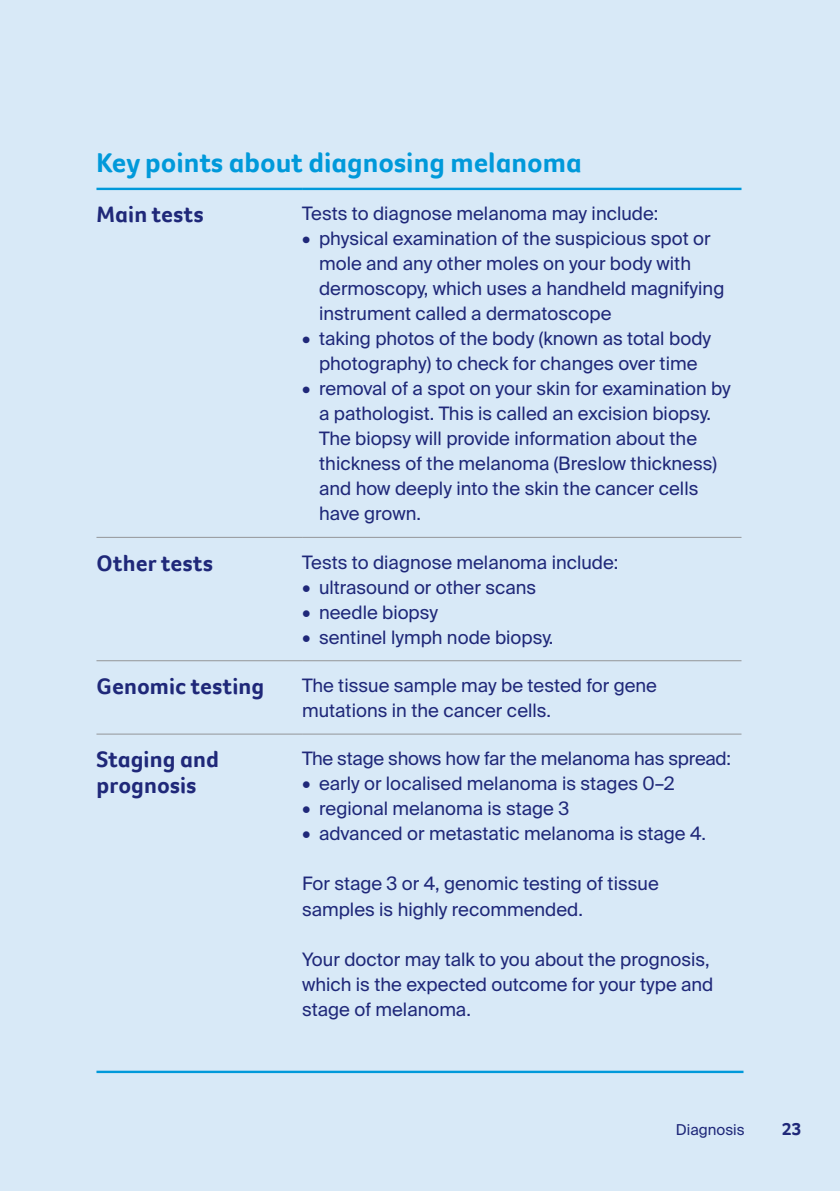
<style>
.page{position:relative;width:840px;height:1191px;background:#fff}
.page>*{position:absolute;margin:0;border:0;box-sizing:border-box;transform-origin:0 0}
._3__Key_points_head{font:700 28px "Foco CC";color:#0099da}
._3__Key_points_subhead{font:700 23px/26px "Foco CC";letter-spacing:.005em;color:#1f2879}
._3__Feature_copy_bullets{font:18.4px/25px "Suisse Intl";color:#1f2879}
._3__Feature_copy{font:18.4px/25px "Suisse Intl";color:#1f2879}
.t1{font:700 18px "Foco CC";color:#1f2879}
.t2{font:15px "Suisse Intl";color:#1f2879}
.s1{font-weight:600}
</style>
<div class="page">
<div style="left:0;top:0;width:839px;height:1191px;background:#d8e9f7"></div>
<hr style="left:96px;top:188px;width:206px;height:2px;background:#0099da">
<hr style="left:302px;top:188px;width:439px;height:2px;background:#0099da">
<hr style="left:96px;top:537px;width:206px;height:1px;background:#939598">
<hr style="left:302px;top:537px;width:439px;height:1px;background:#939598">
<hr style="left:96px;top:660px;width:206px;height:1px;background:#939598">
<hr style="left:302px;top:660px;width:439px;height:1px;background:#939598">
<hr style="left:96px;top:733px;width:206px;height:1px;background:#939598">
<hr style="left:302px;top:733px;width:439px;height:1px;background:#939598">
<hr style="left:96px;top:1070px;width:647px;height:3px;background:#0099da">
<h2 class="_3__Key_points_head" style="left:96px;top:144px;width:486px">Key points about diagnosing melanoma</h2>
<h4 class="_3__Key_points_subhead" style="left:96px;top:201px;width:109px">Main tests</h4>
<p class="_3__Feature_copy" style="left:302px;top:201px;width:357px">Tests to diagnose melanoma may include:</p>
<p class="_3__Feature_copy_bullets" style="left:319px;top:226px;width:406px;text-indent:-17px"><span class="s1">•</span> physical examination of the suspicious spot or mole and any other moles on your body with dermoscopy, which uses a handheld magnifying instrument called a dermatoscope</p>
<p class="_3__Feature_copy_bullets" style="left:302px;top:326px;width:410px;text-align:center"><span class="s1">•</span> taking photos of the body (known as total body photography) to check for changes over time</p>
<p class="_3__Feature_copy_bullets" style="left:319px;top:376px;width:413px;text-indent:-17px"><span class="s1">•</span> removal of a spot on your skin for examination by a pathologist. This is called an excision biopsy.<br>The biopsy will provide information about the thickness of the melanoma (Breslow thickness) and how deeply into the skin the cancer cells have grown.</p>
<h4 class="_3__Key_points_subhead" style="left:96px;top:549px;width:118px">Other tests</h4>
<p class="_3__Feature_copy" style="left:302px;top:550px;width:318px">Tests to diagnose melanoma include:</p>
<p class="_3__Feature_copy_bullets" style="left:302px;top:575px;width:235px">• ultrasound or other scans</p>
<p class="_3__Feature_copy_bullets" style="left:302px;top:600px;width:137px">• needle biopsy</p>
<p class="_3__Feature_copy_bullets" style="left:302px;top:625px;width:253px">• sentinel lymph node biopsy.</p>
<h4 class="_3__Key_points_subhead" style="left:96px;top:673px;width:169px">Genomic testing</h4>
<p class="_3__Feature_copy" style="left:302px;top:673px;width:356px">The tissue sample may be tested for gene mutations in the cancer cells.</p>
<h4 class="_3__Key_points_subhead" style="left:96px;top:746px;width:124px">Staging and prognosis</h4>
<p class="_3__Feature_copy" style="left:302px;top:746px;width:430px">The stage shows how far the melanoma has spread:</p>
<p class="_3__Feature_copy_bullets" style="left:302px;top:771px;width:374px">• early or localised melanoma is stages 0–2</p>
<p class="_3__Feature_copy_bullets" style="left:302px;top:796px;width:268px">• regional melanoma is stage 3</p>
<p class="_3__Feature_copy_bullets" style="left:302px;top:821px;width:405px">• advanced or metastatic melanoma is stage 4.</p>
<p class="_3__Feature_copy" style="left:302px;top:871px;width:358px">For stage 3 or 4, genomic testing of tissue samples is highly recommended.</p>
<p class="_3__Feature_copy" style="left:302px;top:946px;width:412px">Your doctor may talk to you about the prognosis, which is the expected outcome for your type and stage of melanoma.</p>
<p class="t2" style="left:675px;top:1121px;width:70px">Diagnosis</p>
<p class="t1" style="left:781px;top:1117px;width:21px">23</p>
</div>
